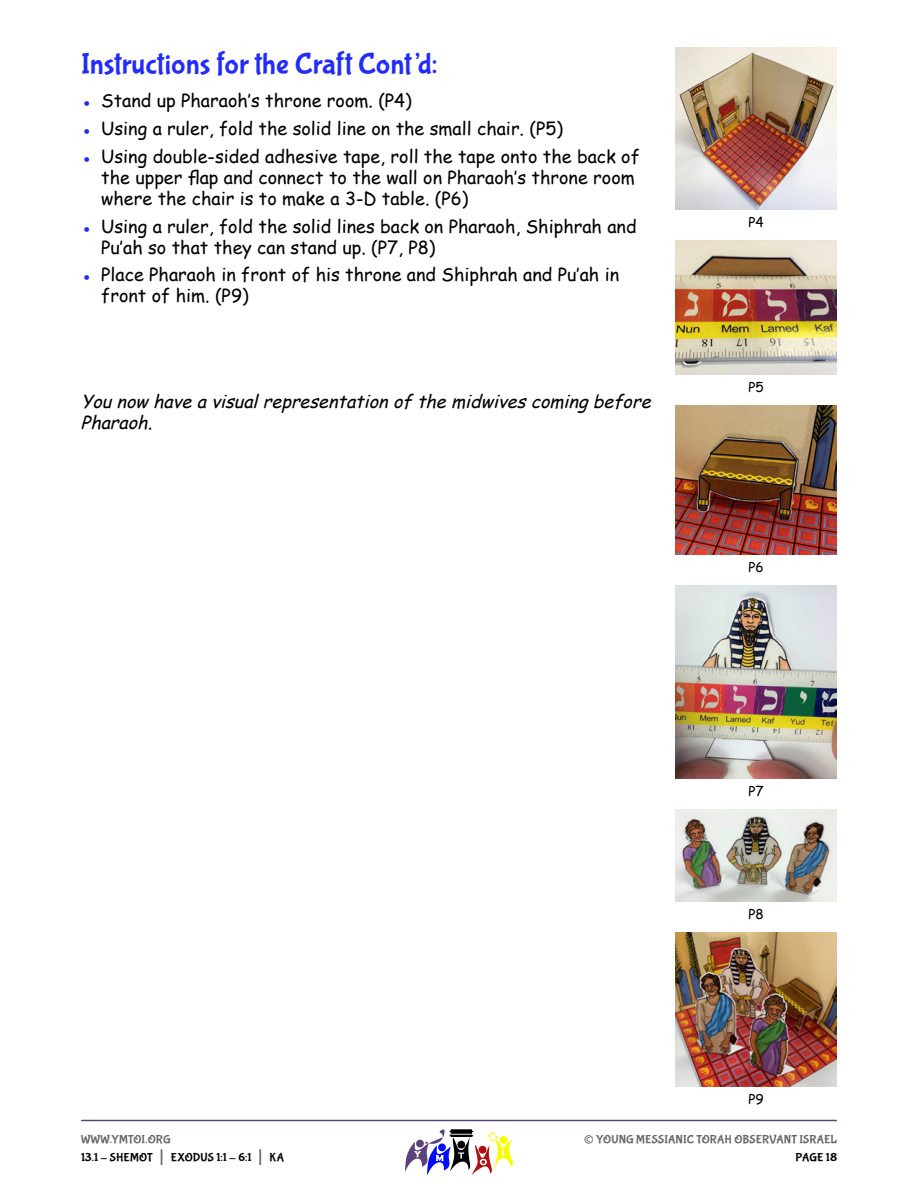
<style>
.page{position:relative;width:918px;height:1188px;background:#fff}
.page>*{position:absolute;margin:0;border:0;box-sizing:border-box;transform-origin:0 0}
.t1{font:30px "Bubblegum Sans";color:#222cf9}
.t2{font:27px "Bubblegum Sans";color:#666}
.t3{font:18px/21px "Comic Sans MS";color:#000}
.t4{font:italic 18px/21.6px "Comic Sans MS";color:#000}
.t5{font:13.5px "Comic Sans MS";color:#000}
.t6{font:12px/18px "Bubblegum Sans";letter-spacing:.01em;color:#000}
.t7{font:12px "Bubblegum Sans";letter-spacing:.01em;color:#666}
.s1{color:#222cf9}
.s2{color:#666}
.s3{font-size:21px;color:#666}
</style>
<div class="page">
<hr style="left:82px;top:1120px;width:754px;height:1px;background:#59417c">
<svg style="left:405px;top:1129px;width:108px;height:46px"></svg>
<img style="left:675px;top:47px;width:162px;height:162px">
<img style="left:675px;top:240px;width:162px;height:134px">
<img style="left:675px;top:585px;width:162px;height:194px">
<img style="left:675px;top:810px;width:162px;height:92px">
<img style="left:675px;top:405px;width:162px;height:149px">
<img style="left:675px;top:933px;width:162px;height:153px">
<h1 class="t1" style="left:81px;top:51px;width:358px">Instructions for the Craft Cont’d:</h1>
<p class="t3" style="left:81px;top:90px;width:332px"><span class="s1">●</span> Stand up Pharaoh’s throne room. (P4)</p>
<p class="t3" style="left:81px;top:120px;width:484px"><span class="s1">●</span> Using a ruler, fold the solid line on the small chair. (P5)</p>
<p class="t3" style="left:101px;top:148px;width:540px;text-indent:-20px"><span class="s1">●</span> Using double-sided adhesive tape, roll the tape onto the back of the upper flap and connect to the wall on Pharaoh’s throne room where the chair is to make a 3-D table. (P6)</p>
<p class="t3" style="left:101px;top:217px;width:537px;text-indent:-20px"><span class="s1">●</span> Using a ruler, fold the solid lines back on Pharaoh, Shiphrah and<br>Pu′ah so that they can stand up. (P7, P8)</p>
<p class="t3" style="left:101px;top:264px;width:519px;text-indent:-20px"><span class="s1">●</span> Place Pharaoh in front of his throne and Shiphrah and Pu′ah in front of him. (P9)</p>
<p class="t4" style="left:81px;top:392px;width:576px">You now have a visualrepresentation of the midwives coming before<br>Pharaoh.</p>
<p class="t5" style="left:748px;top:216px;width:17px">P4</p>
<p class="t5" style="left:748px;top:381px;width:17px">P5</p>
<p class="t5" style="left:748px;top:561px;width:17px">P6</p>
<p class="t5" style="left:748px;top:786px;width:17px">P7</p>
<p class="t5" style="left:748px;top:908px;width:17px">P8</p>
<p class="t5" style="left:748px;top:1089px;width:17px">P9</p>
<p class="t6" style="left:81px;top:1131px;width:205px"><span class="s2">WWW.YMTOI.ORG<br></span>13.1 - SHEMOT <span class="s3">|</span> EXODUS 1:1 - 6:1 <span class="s3">|</span> KA</p>
<h2 class="t2" style="left:584px;top:1128px;width:12px">©</h2>
<p class="t7" style="left:596px;top:1134px;width:242px">YOUNG MESSIANIC TORAH OBSERVANT ISRAEL</p>
<p class="t6" style="left:796px;top:1149px;width:43px">PAGE 18</p>
</div>
